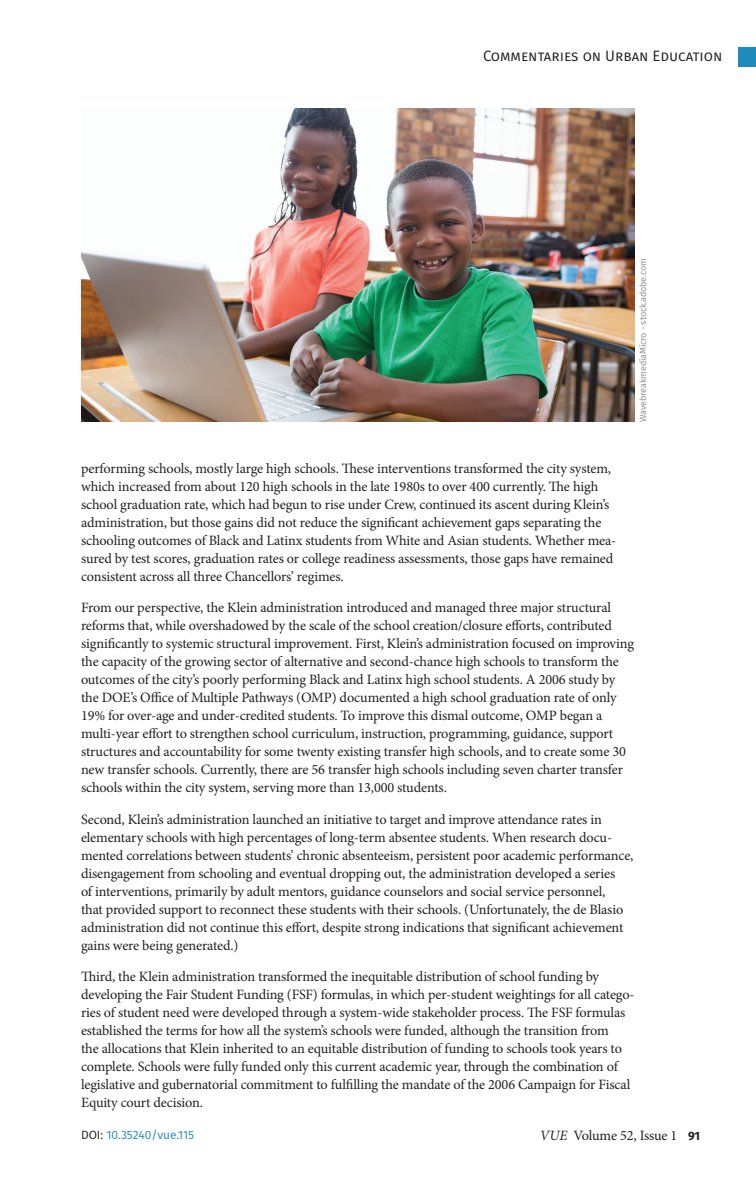
<style>
.page{position:relative;width:756px;height:1188px;background:#fff}
.page>*{position:absolute;margin:0;border:0;box-sizing:border-box;transform-origin:0 0}
.t1{font:15px "Fira Sans";color:#231f20}
.Article_copy_no_indent{font:14.25px/18px "Minion Pro";letter-spacing:-.01em;color:#231f20}
.DOI-New{font:12px "Fira Sans";color:#1e8bbc}
.t2{font:9px "Fira Sans";letter-spacing:-.015em;color:#939598}
.s1{color:#231f20}
.s2{font-style:italic}
.s3{font-family:"Fira Sans";font-weight:700;font-size:12px}
</style>
<div class="page">
<img style="left:81px;top:108px;width:553px;height:314px">
<div style="left:739px;top:48px;width:17px;height:19px;background:#1e8bbc"></div>
<p class="t1" style="left:483px;top:45px;width:241px">Commentaries on Urban Education</p>
<p class="t2" style="left:636px;top:422px;width:165px;rotate:-90deg">WavebreakmediaMicro - stock.adobe.com</p>
<p class="Article_copy_no_indent" style="left:81px;top:459px;width:537px">performing schools, mostly large high schools. These interventions transformed the city system, which increased from about 120 high schools in the late 1980s to over 400 currently. The high school graduation rate, which had begun to rise under Crew, continued its ascent during Klein’s administration, but those gains did not reduce the significant achievement gaps separating the schooling outcomes of Black and Latinx students from White and Asian students. Whether mea&shy;sured by test scores, graduation rates or college readiness assessments, those gaps have remained consistent across all three Chancellors’ regimes.</p>
<p class="Article_copy_no_indent" style="left:81px;top:599px;width:555px">From our perspective, the Klein administration introduced and managed three major structural reforms that, while overshadowed by the scale of the school creation/closure efforts, contributed significantly to systemic structural improvement. First, Klein’s administration focused on improving the capacity of the growing sector of alternative and second-chance high schools to transform the outcomes of the city’s poorly performing Black and Latinx high school students. A 2006 study by the DOE’s Office of Multiple Pathways (OMP) documented a high school graduation rate of only 19% for over-age and under-credited students. To improve this dismal outcome, OMP began a multi-year effort to strengthen school curriculum, instruction, programming, guidance, support structures and accountability for some twenty existing transfer high schools, and to create some 30 new transfer schools. Currently, there are 56 transfer high schools including seven charter transfer schools within the city system, serving more than 13,000 students.</p>
<p class="Article_copy_no_indent" style="left:81px;top:810px;width:554px">Second, Klein’s administration launched an initiative to target and improve attendance rates in elementary schools with high percentages of long-term absentee students. When research docu&shy;mented correlations between students’ chronic absenteeism, persistent poor academic performance, disengagement from schooling and eventual dropping out, the administration developed a series<br>of interventions, primarily by adult mentors, guidance counselors and social service personnel,<br>that provided support to reconnect these students with their schools. (Unfortunately, the de Blasio administration did not continue this effort, despite strong indications that significant achievement gains were being generated.)</p>
<p class="Article_copy_no_indent" style="left:81px;top:968px;width:555px">Third, the Klein administration transformed the inequitable distribution of school funding by developing the Fair Student Funding (FSF) formulas, in which per-student weightings for all catego&shy;ries of student need were developed through a system-wide stakeholder process. The FSF formulas established the terms for how all the system’s schools were funded, although the transition from<br>the allocations that Klein inherited to an equitable distribution of funding to schools took years to complete. Schools were fully funded only this current academic year, through the combination of legislative and gubernatorial commitment to fulfilling the mandate of the 2006 Campaign for Fiscal Equity court decision.</p>
<p class="DOI-New" style="left:81px;top:1126px;width:115px"><span class="s1">DOI:</span> 10.35240/vue.115</p>
<p class="Article_copy_no_indent" style="left:540px;top:1126px;width:162px"><span class="s2">VUE</span> Volume 52, Issue 1 <span class="s3">91</span></p>
</div>
